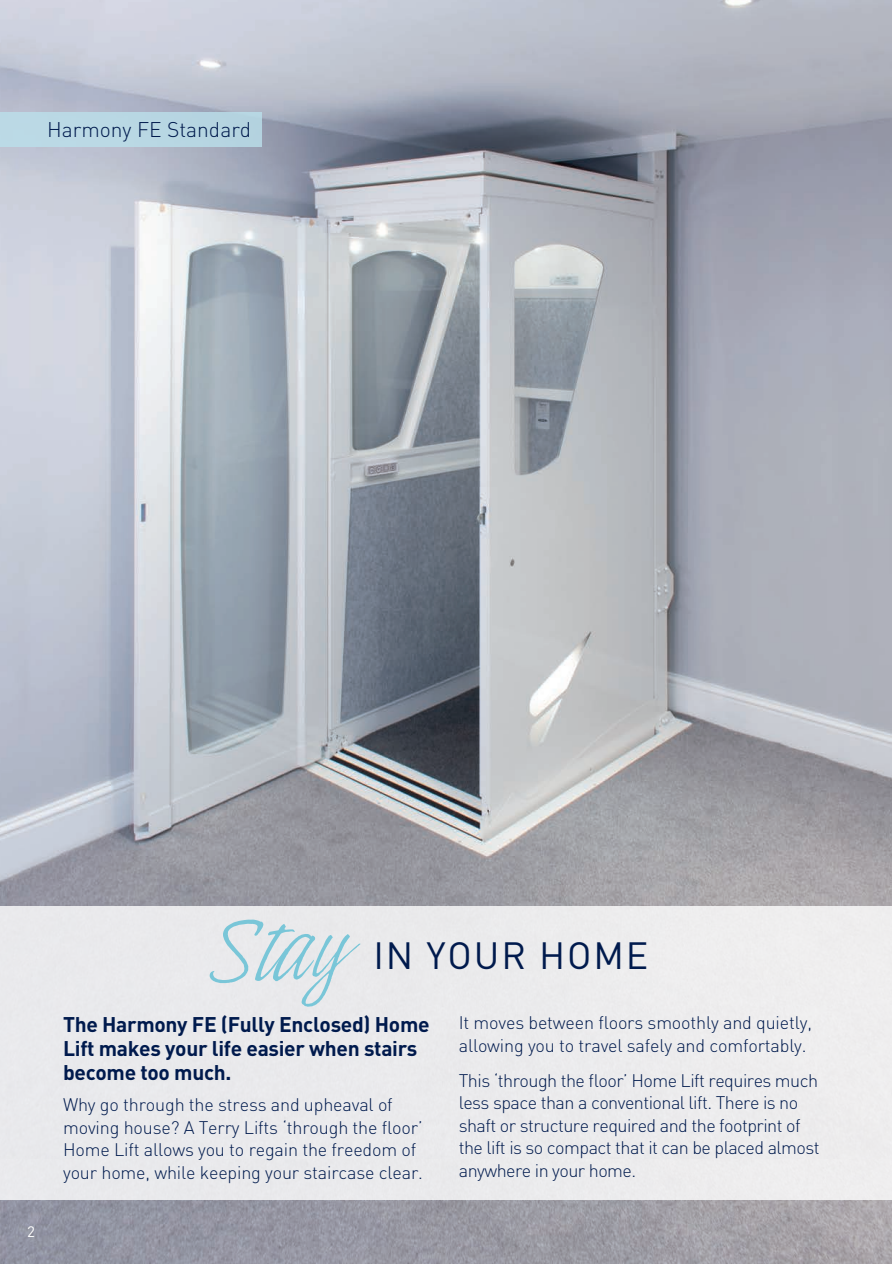
<style>
.page{position:relative;width:892px;height:1264px;background:#fff}
.page>*{position:absolute;margin:0;border:0;box-sizing:border-box;transform-origin:0 0}
.t1{font:90px "Indy Italic Plain";color:#79c6d8}
.t2{font:37.5px "DIN";letter-spacing:.05em;color:#001a4d}
.t3{font:700 21px/24px "DIN";letter-spacing:-.015em;color:#001a4d}
.t4{font:300 21px "DIN";color:#001a4d}
.t5{font:300 18px/22.5px "DIN";letter-spacing:-.01em;color:#001a4d}
.t6{font:300 18px/22.5px "DIN";letter-spacing:-.03em;color:#001a4d}
.t7{font:15px "DIN";color:#fff}
</style>
<div class="page">
<img style="left:0;top:1199px;width:891px;height:65px">
<img style="left:0;top:0;width:891px;height:906px">
<div style="left:0;top:906px;width:891px;height:293px;background:#eaeaec"></div>
<svg style="left:891px;top:553px;width:1px;height:18px"></svg>
<div style="left:0;top:112px;width:262px;height:34px;background:#b9d8e4"></div>
<p class="t4" style="left:47px;top:116px;width:206px">Harmony FE Standard</p>
<p class="t7" style="left:27px;top:1222px;width:9px">2</p>
<h1 class="t1" style="left:209px;top:896px;width:139px">Stay</h1>
<h2 class="t2" style="left:373px;top:932px;width:276px">IN YOUR HOME</h2>
<p class="t3" style="left:63px;top:1011px;width:368px">The Harmony FE (Fully Enclosed) Home<br>Lift makes your life easier when stairs become too much.</p>
<p class="t5" style="left:63px;top:1093px;width:361px">Why go through the stress and upheaval of moving house? A Terry Lifts ‘through the floor’ Home Lift allows you to regain the freedom of your home, while keeping your staircase clear.</p>
<p class="t5" style="left:459px;top:1011px;width:354px">It moves between floors smoothly and quietly, allowing you to travel safely and comfortably.</p>
<p class="t6" style="left:459px;top:1069px;width:362px">This ‘through the floor’ Home Lift requires much less space than a conventional lift. There is no shaft or structure required and the footprint of the lift is so compact that it can be placed almost anywhere in your home.</p>
</div>
